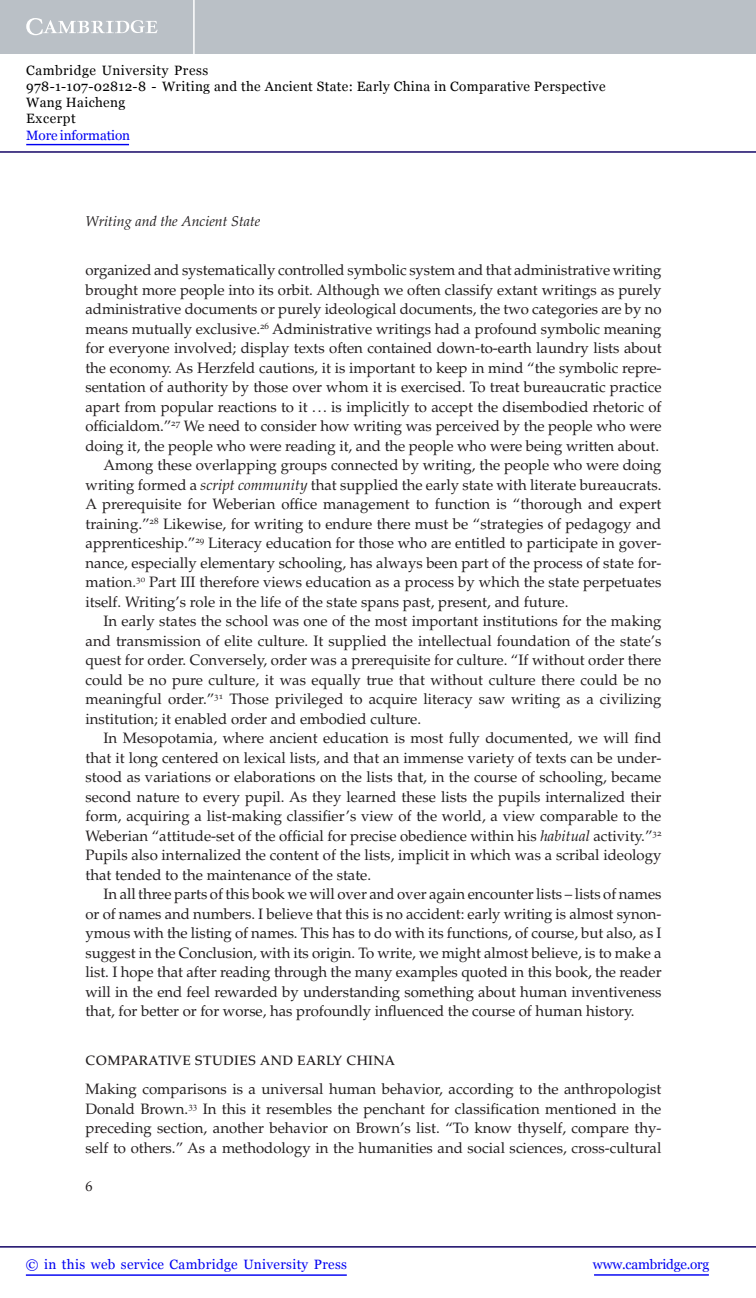
<style>
.page{position:relative;width:756px;height:1298px;background:#fff}
.page>*{position:absolute;margin:0;border:0;box-sizing:border-box;transform-origin:0 0}
.t1{font:15px/19.5px "Palatino LT Std";color:#231f20;text-align:justify}
.t2{font:italic 14.25px "Palatino LT Std";color:#231f20}
.t3{font:14.25px "Palatino LT Std";color:#231f20}
.t4{font:13.5px/16.2px "Georgia";letter-spacing:.025em;color:#000}
.t5{font:13.5px "Georgia";letter-spacing:.025em;color:#0000f1}
.t6{font:500 13.5px "Palatino LT Std";letter-spacing:.025em;color:#231f20}
.t7{font:13.5px "Georgia";letter-spacing:-.015em;color:#0000f1}
.t8{font:13.5px "Georgia";letter-spacing:-.01em;color:#0000f1}
.s1{font-style:italic}
</style>
<div class="page">
<div style="left:0;top:0;width:756px;height:54px;background:#bac0c6"></div>
<svg style="left:26px;top:18px;width:132px;height:17px"></svg>
<hr style="left:193px;top:0;width:2px;height:54px;background:#fff">
<hr style="left:0;top:151px;width:756px;height:2px;background:#150666">
<hr style="left:594px;top:1274px;width:115px;height:1px;background:#0000f1">
<hr style="left:0;top:1246px;width:756px;height:1px;background:#150666">
<hr style="left:26px;top:1274px;width:321px;height:1px;background:#0000f1">
<hr style="left:26px;top:144px;width:103px;height:1px;background:#0000f1">
<p class="t4" style="left:26px;top:62px;width:581px">Cambridge University Press<br>978-1-107-02812-8 - Writing and the Ancient State: Early China in Comparative Perspective Wang Haicheng<br>Excerpt</p>
<p class="t8" style="left:26px;top:127px;width:105px">More information</p>
<p class="t2" style="left:86px;top:215px;width:176px">Writing and the Ancient State</p>
<p class="t1" style="left:86px;top:262px;width:578px">organized and systematically controlled symbolic system and that administrative writing</p>
<p class="t1" style="left:86px;top:281px;width:578px">brought more people into its orbit. Although we often classify extant writings as purely</p>
<p class="t1" style="left:86px;top:301px;width:578px">administrative documents or purely ideological documents, the two categories are by no</p>
<p class="t1" style="left:86px;top:320px;width:578px">means mutually exclusive. <sup>26</sup> Administrative writings had a profound symbolic meaning</p>
<p class="t1" style="left:86px;top:340px;width:578px">for everyone involved; display texts often contained down-to-earth laundry lists about</p>
<p class="t1" style="left:86px;top:359px;width:578px">the economy. As Herzfeld cautions, it is important to keep in mind “the symbolic repre-</p>
<p class="t1" style="left:86px;top:379px;width:578px">sentation of authority by those over whom it is exercised. To treat bureaucratic practice</p>
<p class="t1" style="left:86px;top:398px;width:578px">apart from popular reactions to it . . . is implicitly to accept the disembodied rhetoric of</p>
<p class="t1" style="left:86px;top:418px;width:578px">officialdom.” <sup>27</sup> We need to consider how writing was perceived by the people who were</p>
<p class="t1" style="left:86px;top:437px;width:575px">doing it, the people who were reading it, and the people who were being written about.</p>
<p class="t1" style="left:103px;top:457px;width:560px">Among these overlapping groups connected by writing, the people who were doing</p>
<p class="t1" style="left:86px;top:476px;width:578px">writing formed a <span class="s1">script community</span> that supplied the early state with literate bureaucrats.</p>
<p class="t1" style="left:86px;top:496px;width:577px">A prerequisite for Weberian office management to function is “thorough and expert</p>
<p class="t1" style="left:86px;top:515px;width:577px">training.” <sup>28</sup> Likewise, for writing to endure there must be “strategies of pedagogy and</p>
<p class="t1" style="left:86px;top:535px;width:578px">apprenticeship.” <sup>29</sup> Literacy education for those who are entitled to participate in gover-</p>
<p class="t1" style="left:86px;top:554px;width:578px">nance, especially elementary schooling, has always been part of the process of state for-</p>
<p class="t1" style="left:86px;top:574px;width:578px">mation. <sup>30</sup> Part III therefore views education as a process by which the state perpetuates</p>
<p class="t1" style="left:86px;top:593px;width:484px">itself. Writing’s role in the life of the state spans past, present, and future.</p>
<p class="t1" style="left:104px;top:613px;width:560px">In early states the school was one of the most important institutions for the making</p>
<p class="t1" style="left:86px;top:632px;width:578px">and transmission of elite culture. It supplied the intellectual foundation of the state’s</p>
<p class="t1" style="left:86px;top:652px;width:578px">quest for order. Conversely, order was a prerequisite for culture. “If without order there</p>
<p class="t1" style="left:86px;top:671px;width:578px">could be no pure culture, it was equally true that without culture there could be no</p>
<p class="t1" style="left:86px;top:691px;width:578px">meaningful order.” <sup>31</sup> Those privileged to acquire literacy saw writing as a civilizing</p>
<p class="t1" style="left:86px;top:710px;width:337px">institution; it enabled order and embodied culture.</p>
<p class="t1" style="left:104px;top:730px;width:559px">In Mesopotamia, where ancient education is most fully documented, we will find</p>
<p class="t1" style="left:86px;top:749px;width:578px">that it long centered on lexical lists, and that an immense variety of texts can be under-</p>
<p class="t1" style="left:86px;top:769px;width:578px">stood as variations or elaborations on the lists that, in the course of schooling, became</p>
<p class="t1" style="left:86px;top:788px;width:578px">second nature to every pupil. As they learned these lists the pupils internalized their</p>
<p class="t1" style="left:86px;top:808px;width:578px">form, acquiring a list-making classifier’s view of the world, a view comparable to the</p>
<p class="t1" style="left:86px;top:827px;width:577px">Weberian “attitude-set of the official for precise obedience within his <span class="s1">habitual</span> activity.” <sup>32</sup></p>
<p class="t1" style="left:86px;top:847px;width:578px">Pupils also internalized the content of the lists, implicit in which was a scribal ideology</p>
<p class="t1" style="left:86px;top:866px;width:287px">that tended to the maintenance of the state.</p>
<p class="t1" style="left:104px;top:886px;width:560px">In all three parts of this book we will over and over again encounter lists – lists of names</p>
<p class="t1" style="left:86px;top:905px;width:578px">or of names and numbers. I believe that this is no accident: early writing is almost synon-</p>
<p class="t1" style="left:86px;top:925px;width:578px">ymous with the listing of names. This has to do with its functions, of course, but also, as I</p>
<p class="t1" style="left:86px;top:944px;width:578px">suggest in the Conclusion, with its origin. To write, we might almost believe, is to make a</p>
<p class="t1" style="left:86px;top:964px;width:578px">list. I hope that after reading through the many examples quoted in this book, the reader</p>
<p class="t1" style="left:86px;top:983px;width:578px">will in the end feel rewarded by understanding something about human inventiveness</p>
<p class="t1" style="left:86px;top:1003px;width:550px">that, for better or for worse, has profoundly influenced the course of human history.</p>
<p class="t6" style="left:86px;top:1055px;width:311px">COMPARATIVE STUDIES AND EARLY CHINA</p>
<p class="t1" style="left:85px;top:1081px;width:578px">Making comparisons is a universal human behavior, according to the anthropologist Donald Brown. <sup>33</sup> In this it resembles the penchant for classification mentioned in the preceding section, another behavior on Brown’s list. “To know thyself, compare thy&shy;self to others.” As a methodology in the humanities and social sciences, cross-cultural</p>
<p class="t3" style="left:86px;top:1181px;width:9px">6</p>
<p class="t5" style="left:26px;top:1256px;width:323px">© in this web service Cambridge University Press</p>
<p class="t7" style="left:593px;top:1256px;width:118px">www.cambridge.org</p>
</div>
